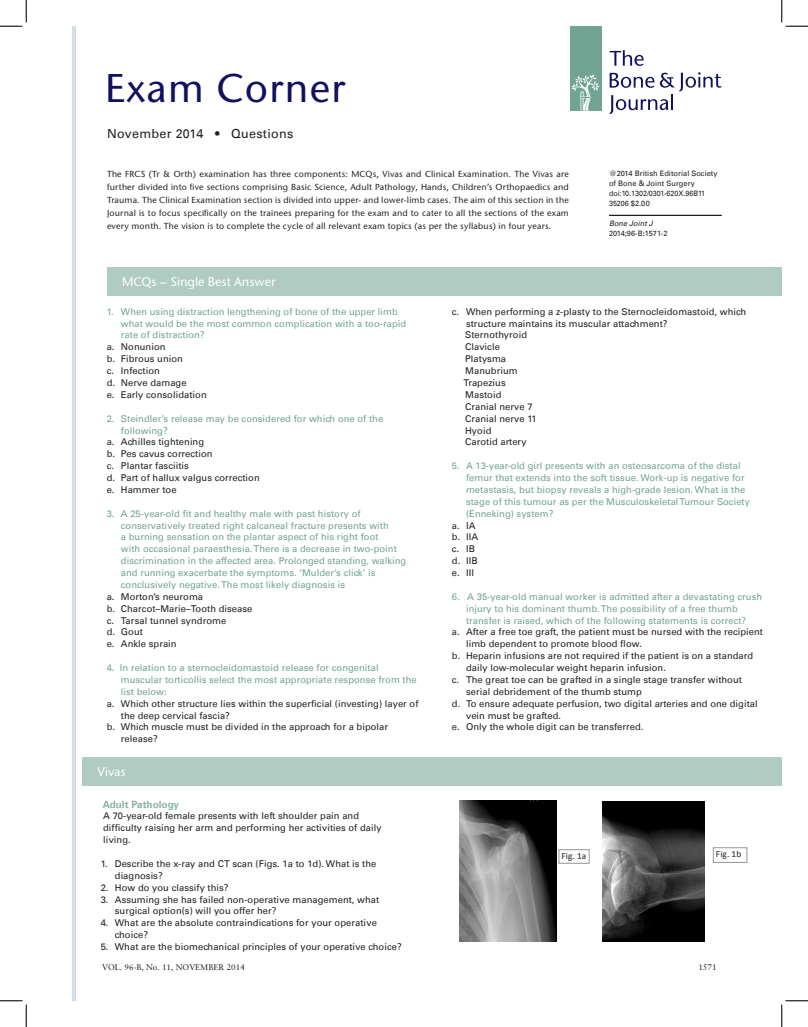
<style>
.page{position:relative;width:808px;height:1027px;background:#fff}
.page>*{position:absolute;margin:0;border:0;box-sizing:border-box;transform-origin:0 0}
.t1{font:500 40px "Stone Sans ITC Pro";letter-spacing:.025em;color:#11125f}
.Answer{font:500 12.5px "Stone Sans ITC Pro";color:#fff}
.t2{font:12.5px "Univers";letter-spacing:.025em;color:#231f20}
.Green_Heading{font:700 10px "Univers";color:#8ab3a5}
.Question{font:9.38px/11.9px "Univers";letter-spacing:.005em;color:#231f20}
.Green_Question{font:9.38px/11.9px "Univers";letter-spacing:.005em;color:#71a492}
.t3{font:9.38px "Calibri";letter-spacing:.005em;color:#231f20}
.t4{font:500 8.75px/13.1px "Stone Sans ITC Pro";letter-spacing:.02em;color:#231f20;text-align:justify}
.Question-2{font:8.12px "Sabon";letter-spacing:.005em;color:#231f20}
.t5{font:7.5px/10px "Univers";color:#231f20}
.s1{font-style:italic}
</style>
<div class="page">
<div style="left:107px;top:267px;width:674px;height:28px;background:#b0ccc2"></div>
<div style="left:82px;top:758px;width:699px;height:28px;background:#b0ccc2"></div>
<svg style="left:609px;top:50px;width:34px;height:16px"></svg>
<div style="left:569px;top:26px;width:32px;height:85px;background:#71a492"></div>
<svg style="left:571px;top:74px;width:28px;height:37px"></svg>
<svg style="left:609px;top:72px;width:112px;height:42px"></svg>
<hr style="left:608px;top:215px;width:113px;height:1px;background:#231f20">
<hr style="left:75px;top:26px;width:1px;height:975px;background:#aabad5">
<hr style="left:73px;top:26px;width:1px;height:975px;background:#aabad5">
<img style="left:459px;top:800px;width:97px;height:142px">
<img style="left:602px;top:801px;width:102px;height:141px">
<div style="left:558px;top:849px;width:31px;height:14px;border:1px solid #939598"></div>
<div style="left:712px;top:848px;width:34px;height:15px;border:1px solid #939598"></div>
<svg style="left:0;top:0;width:27px;height:27px"></svg>
<svg style="left:0;top:1000px;width:27px;height:27px"></svg>
<svg style="left:781px;top:0;width:26px;height:27px"></svg>
<svg style="left:781px;top:1000px;width:26px;height:27px"></svg>
<p class="t1" style="left:105px;top:64px;width:242px">Exam Corner</p>
<p class="t2" style="left:107px;top:126px;width:188px">November 2014 • Questions</p>
<p class="t4" style="left:107px;top:167px;width:463px">The FRCS (Tr &amp; Orth) examination has three components: MCQs, Vivas and Clinical Examination. The Vivas are further divided into five sections comprising Basic Science, Adult Pathology, Hands, Children’s Orthopaedics and Trauma. The Clinical Examination section is divided into upper- and lower-limb cases. The aim of this section in the Journal is to focus specifically on the trainees preparing for the exam and to cater to all the sections of the exam every month. The vision is to complete the cycle of all relevant exam topics (as per the syllabus) in four years.</p>
<p class="t5" style="left:608px;top:168px;width:110px">@2014 British Editorial Society of Bone &amp; Joint Surgery doi:10.1302/0301-620X.96B11<br>35206 $2.00</p>
<p class="t5" style="left:608px;top:218px;width:60px"><span class="s1">Bone Joint J<br></span>2014;96-B:1571-2</p>
<p class="Answer" style="left:122px;top:274px;width:155px">MCQs – Single Best Answer</p>
<p class="Green_Question" style="left:121px;top:306px;width:286px;text-indent:-14px">1. When using distraction lengthening of bone of the upper limb what would be the most common complication with a too-rapid rate of distraction?</p>
<p class="Question" style="left:107px;top:341px;width:60px">a. Nonunion</p>
<p class="Question" style="left:107px;top:353px;width:78px">b. Fibrous union</p>
<p class="Question" style="left:107px;top:365px;width:55px">c. Infection</p>
<p class="Question" style="left:107px;top:377px;width:81px">d. Nerve damage</p>
<p class="Question" style="left:107px;top:389px;width:101px">e. Early consolidation</p>
<p class="Green_Question" style="left:121px;top:412px;width:264px;text-indent:-14px">2. Steindler’s release may be considered for which one of the following?</p>
<p class="Question" style="left:107px;top:436px;width:99px">a. Achilles tightening</p>
<p class="Question" style="left:107px;top:448px;width:107px">b. Pes cavus correction</p>
<p class="Question" style="left:107px;top:460px;width:84px">c. Plantar fasciitis</p>
<p class="Question" style="left:107px;top:472px;width:154px">d. Part of hallux valgus correction</p>
<p class="Question" style="left:107px;top:484px;width:71px">e. Hammer toe</p>
<p class="Green_Question" style="left:121px;top:507px;width:287px;text-indent:-14px">3. A 25-year-old fit and healthy male with past history of conservatively treated right calcaneal fracture presents with<br>a burning sensation on the plantar aspect of his right foot<br>with occasional paraesthesia. There is a decrease in two-point discrimination in the affected area. Prolonged standing, walking and running exacerbate the symptoms. ‘Mulder’s click’ is conclusively negative. The most likely diagnosis is</p>
<p class="Question" style="left:107px;top:591px;width:98px">a. Morton’s neuroma</p>
<p class="Question" style="left:107px;top:602px;width:147px">b. Charcot–Marie–Tooth disease</p>
<p class="Question" style="left:107px;top:614px;width:121px">c. Tarsal tunnel syndrome</p>
<p class="Question" style="left:107px;top:626px;width:38px">d. Gout</p>
<p class="Question" style="left:107px;top:638px;width:71px">e. Ankle sprain</p>
<p class="Green_Question" style="left:121px;top:662px;width:297px;text-indent:-14px">4. In relation to a sternocleidomastoid release for congenital muscular torticollis select the most appropriate response from the list below:</p>
<p class="Question" style="left:121px;top:697px;width:299px;text-indent:-14px">a. Which other structure lies within the superficial (investing) layer of the deep cervical fascia?</p>
<p class="Question" style="left:121px;top:721px;width:269px;text-indent:-14px">b. Which muscle must be divided in the approach for a bipolar release?</p>
<p class="Answer" style="left:98px;top:764px;width:30px">Vivas</p>
<p class="Green_Heading" style="left:103px;top:798px;width:78px">Adult Pathology</p>
<p class="Question" style="left:103px;top:810px;width:257px">A 70-year-old female presents with left shoulder pain and</p>
<p class="Question" style="left:103px;top:822px;width:280px">difficulty raising her arm and performing her activities of daily</p>
<p class="Question" style="left:103px;top:834px;width:29px">living.</p>
<p class="Question" style="left:115px;top:858px;width:263px;text-indent:-14px">1. Describe the x-ray and CT scan (Figs. 1a to 1d). What is the diagnosis?</p>
<p class="Question" style="left:101px;top:881px;width:129px">2. How do you classify this?</p>
<p class="Question" style="left:115px;top:893px;width:266px;text-indent:-14px">3. Assuming she has failed non-operative management, what surgical option(s) will you offer her?</p>
<p class="Question" style="left:115px;top:917px;width:263px;text-indent:-14px">4. What are the absolute contraindications for your operative choice?</p>
<p class="Question" style="left:101px;top:941px;width:302px">5. What are the biomechanical principles of your operative choice?</p>
<p class="Question" style="left:466px;top:306px;width:281px;text-indent:-14px">c. When performing a z-plasty to the Sternocleidomastoid, which structure maintains its muscular attachment?</p>
<p class="Question" style="left:465px;top:329px;width:63px">Sternothyroid</p>
<p class="Question" style="left:465px;top:341px;width:36px">Clavicle</p>
<p class="Question" style="left:465px;top:353px;width:42px">Platysma</p>
<p class="Question" style="left:465px;top:365px;width:54px">Manubrium</p>
<p class="Question" style="left:463px;top:377px;width:44px">Trapezius</p>
<p class="Question" style="left:465px;top:389px;width:38px">Mastoid</p>
<p class="Question" style="left:465px;top:401px;width:69px">Cranial nerve 7</p>
<p class="Question" style="left:465px;top:412px;width:73px">Cranial nerve 11</p>
<p class="Question" style="left:465px;top:424px;width:28px">Hyoid</p>
<p class="Question" style="left:465px;top:436px;width:63px">Carotid artery</p>
<p class="Green_Question" style="left:466px;top:460px;width:285px;text-indent:-14px">5. A 13-year-old girl presents with an osteosarcoma of the distal femur that extends into the soft tissue. Work-up is negative for metastasis, but biopsy reveals a high-grade lesion. What is the stage of this tumour as per the Musculoskeletal Tumour Society (Enneking) system?</p>
<p class="Question" style="left:451px;top:519px;width:25px">a. IA</p>
<p class="Question" style="left:451px;top:531px;width:28px">b. IIA</p>
<p class="Question" style="left:451px;top:543px;width:25px">c. IB</p>
<p class="Question" style="left:451px;top:555px;width:27px">d. IIB</p>
<p class="Question" style="left:451px;top:567px;width:24px">e. III</p>
<p class="Green_Question" style="left:466px;top:591px;width:297px;text-indent:-14px">6. A 35-year-old manual worker is admitted after a devastating crush injury to his dominant thumb. The possibility of a free thumb transfer is raised, which of the following statements is correct?</p>
<p class="Question" style="left:466px;top:626px;width:298px;text-indent:-14px">a. After a free toe graft, the patient must be nursed with the recipient limb dependent to promote blood flow.</p>
<p class="Question" style="left:466px;top:650px;width:288px;text-indent:-14px">b. Heparin infusions are not required if the patient is on a standard daily low-molecular weight heparin infusion.</p>
<p class="Question" style="left:466px;top:674px;width:277px;text-indent:-14px">c. The great toe can be grafted in a single stage transfer without serial debridement of the thumb stump</p>
<p class="Question" style="left:466px;top:697px;width:293px;text-indent:-14px">d. To ensure adequate perfusion, two digital arteries and one digital vein must be grafted.</p>
<p class="Question" style="left:451px;top:721px;width:193px">e. Only the whole digit can be transferred.</p>
<p class="t3" style="left:561px;top:850px;width:26px">Fig. 1a</p>
<p class="t3" style="left:715px;top:848px;width:27px">Fig. 1b</p>
<p class="Question-2" style="left:102px;top:962px;width:144px">VOL. 96-B, No. 11, NOVEMBER 2014</p>
<p class="Question-2" style="left:698px;top:962px;width:20px">1571</p>
</div>
